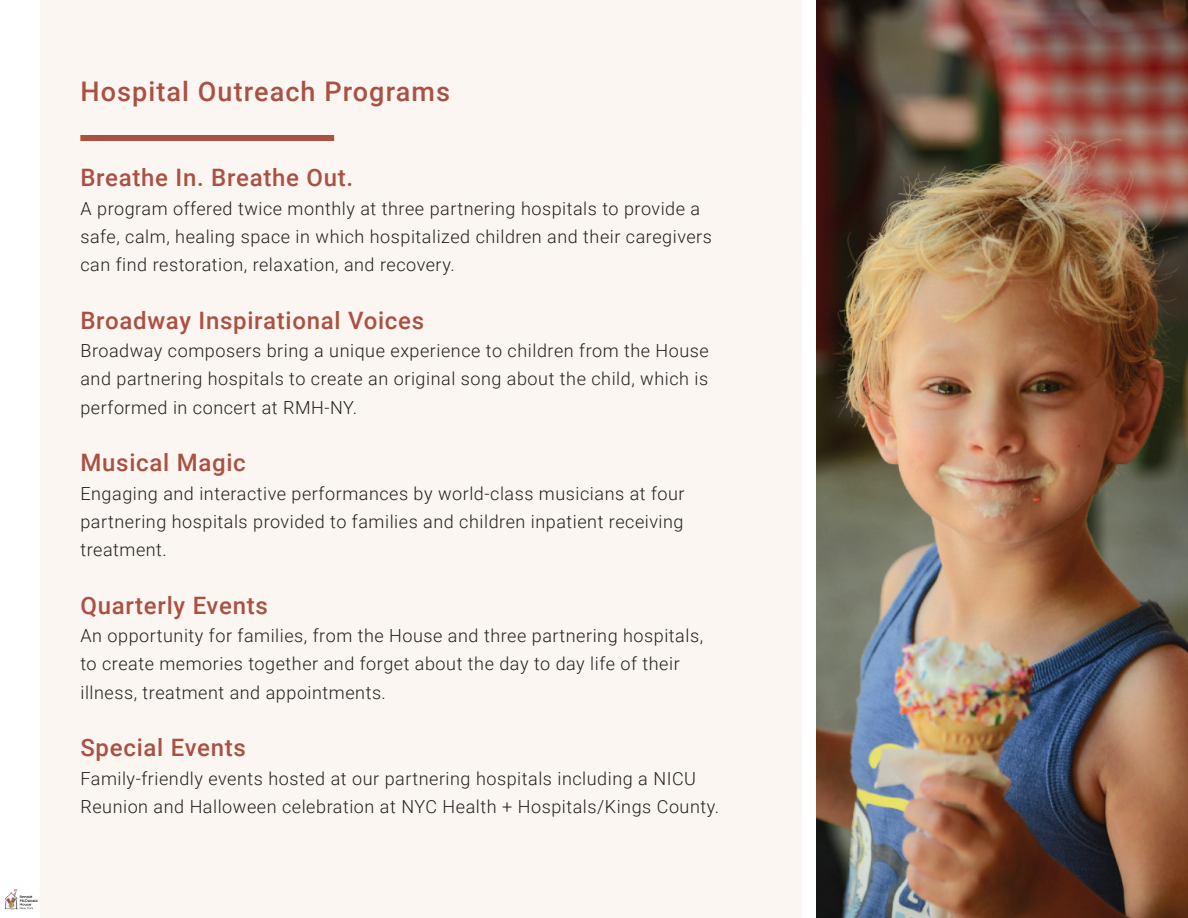
<style>
.page{position:relative;width:1188px;height:918px;background:#fff}
.page>*{position:absolute;margin:0;border:0;box-sizing:border-box;transform-origin:0 0}
.t1{font:500 27px "Roboto";letter-spacing:.04em;color:#aa5143}
.t2{font:500 24px "Roboto";letter-spacing:.03em;color:#aa5143}
.t3{font:300 18px/28.5px "Roboto";letter-spacing:.03em;color:#231f20}
</style>
<div class="page">
<img style="left:5px;top:890px;width:32px;height:20px">
<div style="left:40px;top:0;width:1148px;height:918px;background:#fbf6f1"></div>
<div style="left:80px;top:135px;width:254px;height:6px;background:#aa5143"></div>
<div style="left:802px;top:0;width:14px;height:918px;background:#fff"></div>
<img style="left:816px;top:0;width:372px;height:918px">
<h1 class="t1" style="left:80px;top:73px;width:371px">Hospital Outreach Programs</h1>
<h2 class="t2" style="left:80px;top:161px;width:274px">Breathe In. Breathe Out.</h2>
<p class="t3" style="left:80px;top:193px;width:633px">A program offered twice monthly at three partnering hospitals to provide a safe, calm, healing space in which hospitalized children and their caregivers can find restoration, relaxation, and recovery.</p>
<h2 class="t2" style="left:80px;top:303px;width:345px">Broadway Inspirational Voices</h2>
<p class="t3" style="left:80px;top:336px;width:630px;text-align:justify">Broadway composers bring a unique experience to children from the House and partnering hospitals to create an original song about the child, which is performed in concert at RMH-NY.</p>
<h2 class="t2" style="left:80px;top:446px;width:167px">Musical Magic</h2>
<p class="t3" style="left:80px;top:478px;width:606px;text-align:justify">Engaging and interactive performances by world-class musicians at four partnering hospitals provided to families and children inpatient receiving treatment.</p>
<h2 class="t2" style="left:80px;top:588px;width:189px">Quarterly Events</h2>
<p class="t3" style="left:80px;top:621px;width:624px">An opportunity for families, from the House and three partnering hospitals, to create memories together and forget about the day to day life of their illness, treatment and appointments.</p>
<h2 class="t2" style="left:80px;top:731px;width:167px">Special Events</h2>
<p class="t3" style="left:80px;top:763px;width:640px">Family-friendly events hosted at our partnering hospitals including a NICU<br>Reunion and Halloween celebration at NYC Health + Hospitals/Kings County.</p>
</div>
